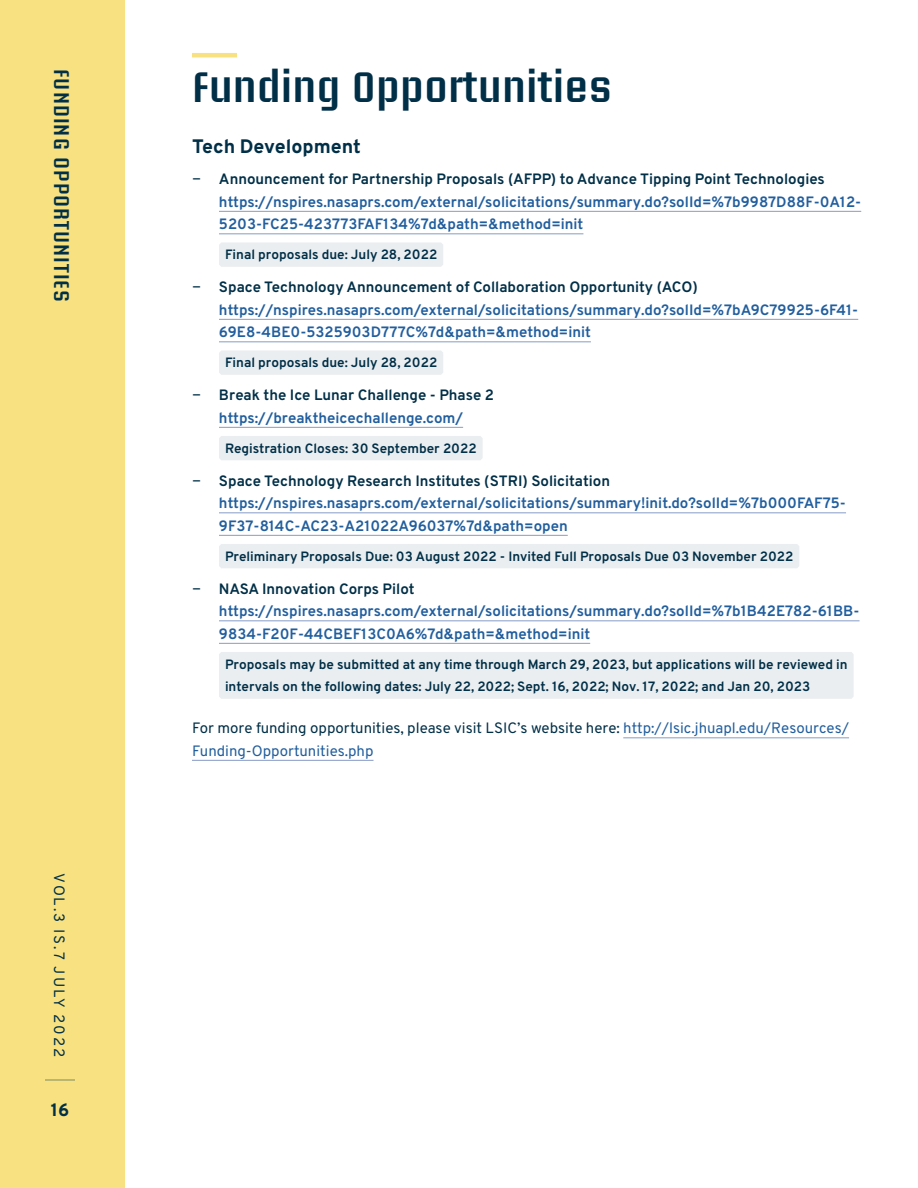
<style>
.page{position:relative;width:918px;height:1188px;background:#fff}
.page>*{position:absolute;margin:0;border:0;box-sizing:border-box;transform-origin:0 0}
.t1{font:600 42px "Briem Akademi Std";color:#002f47}
.t2{font:600 21px "Briem Akademi Std";letter-spacing:.05em;color:#002f47}
.t3{font:800 19.5px "Overpass";color:#002f47}
.t4{font:800 18px "Overpass";color:#002f47}
.t5{font:700 15px/22.5px "Overpass";color:#215e9e}
.t6{font:15px/22.5px "Overpass";color:#215e9e}
.t7{font:15px "Overpass";letter-spacing:.12em;color:#002f47}
.t8{font:700 13.5px/22.5px "Overpass";color:#002f47}
.s1{font-weight:400;color:#002f47}
.s2{color:#002f47}
</style>
<div class="page">
<div style="left:0;top:0;width:125px;height:1188px;background:#f8e180"></div>
<hr style="left:45px;top:1080px;width:30px;height:1px;background:#002f47">
<hr style="left:192px;top:53px;width:45px;height:4px;background:#f8e180">
<hr style="left:219px;top:211px;width:642px;height:1px;background:#879bc6">
<hr style="left:219px;top:233px;width:364px;height:1px;background:#879bc6">
<div style="left:219px;top:242px;width:224px;height:25px;background:#ebeef0"></div>
<hr style="left:219px;top:319px;width:639px;height:1px;background:#879bc6">
<hr style="left:219px;top:341px;width:372px;height:1px;background:#879bc6">
<div style="left:219px;top:350px;width:224px;height:25px;background:#ebeef0"></div>
<hr style="left:219px;top:427px;width:244px;height:1px;background:#879bc6">
<div style="left:219px;top:436px;width:264px;height:24px;background:#ebeef0"></div>
<hr style="left:219px;top:512px;width:627px;height:1px;background:#879bc6">
<hr style="left:219px;top:535px;width:349px;height:1px;background:#879bc6">
<div style="left:219px;top:544px;width:580px;height:24px;background:#ebeef0"></div>
<hr style="left:219px;top:620px;width:641px;height:1px;background:#879bc6">
<hr style="left:219px;top:643px;width:371px;height:1px;background:#879bc6">
<div style="left:219px;top:652px;width:635px;height:47px;background:#ebeef0"></div>
<hr style="left:623px;top:737px;width:226px;height:1px;background:#879bc6">
<hr style="left:192px;top:760px;width:182px;height:1px;background:#879bc6">
<h2 class="t2" style="left:73px;top:69px;width:231px;rotate:90deg">Funding Opportunities</h2>
<p class="t7" style="left:68px;top:873px;width:185px;rotate:90deg">VOL.3 IS.7 JULY 2022</p>
<p class="t4" style="left:51px;top:1099px;width:20px">16</p>
<h1 class="t1" style="left:192px;top:64px;width:422px">Funding Opportunities</h1>
<h3 class="t3" style="left:192px;top:134px;width:170px">Tech Development</h3>
<p class="t5" style="left:219px;top:168px;width:644px;text-indent:-27px"><span class="s1">−</span> <span class="s2">Announcement for Partnership Proposals (AFPP) to Advance Tipping Point Technologies </span>https://nspires.nasaprs.com/external/solicitations/summary.do?solId=%7b9987D88F-0A12-<br>5203-FC25-423773FAF134%7d&amp;path=&amp;method=init</p>
<p class="t8" style="left:225px;top:244px;width:214px">Final proposals due: July 28, 2022</p>
<p class="t5" style="left:219px;top:276px;width:641px;text-indent:-27px"><span class="s1">−</span> <span class="s2">Space Technology Announcement of Collaboration Opportunity (ACO) </span>https://nspires.nasaprs.com/external/solicitations/summary.do?solId=%7bA9C79925-6F41-<br>69E8-4BE0-5325903D777C%7d&amp;path=&amp;method=init</p>
<p class="t8" style="left:225px;top:352px;width:214px">Final proposals due: July 28, 2022</p>
<p class="t5" style="left:192px;top:384px;width:304px;text-align:center"><span class="s1">−</span> <span class="s2">Break the Ice Lunar Challenge - Phase 2 </span>https://breaktheicechallenge.com/</p>
<p class="t8" style="left:225px;top:437px;width:253px">Registration Closes: 30 September 2022</p>
<p class="t5" style="left:219px;top:470px;width:629px;text-indent:-27px"><span class="s1">−</span> <span class="s2">Space Technology Research Institutes (STRI) Solicitation </span>https://nspires.nasaprs.com/external/solicitations/summary!init.do?solId=%7b000FAF75-<br>9F37-814C-AC23-A21022A96037%7d&amp;path=open</p>
<p class="t8" style="left:225px;top:545px;width:570px">Preliminary Proposals Due: 03 August 2022 - Invited Full Proposals Due 03 November 2022</p>
<p class="t5" style="left:219px;top:578px;width:642px;text-indent:-27px"><span class="s1">−</span> <span class="s2">NASA Innovation Corps Pilot </span>https://nspires.nasaprs.com/external/solicitations/summary.do?solId=%7b1B42E782-61BB-<br>9834-F20F-44CBEF13C0A6%7d&amp;path=&amp;method=init</p>
<p class="t8" style="left:225px;top:653px;width:624px">Proposals may be submitted at any time through March 29, 2023, but applications will be reviewed in intervals on the following dates: July 22, 2022; Sept. 16, 2022; Nov. 17, 2022; and Jan 20, 2023</p>
<p class="t6" style="left:192px;top:717px;width:659px"><span class="s2">For more funding opportunities, please visit LSIC’s website here:</span> http://lsic.jhuapl.edu/Resources/<br>Funding-Opportunities.php</p>
</div>
